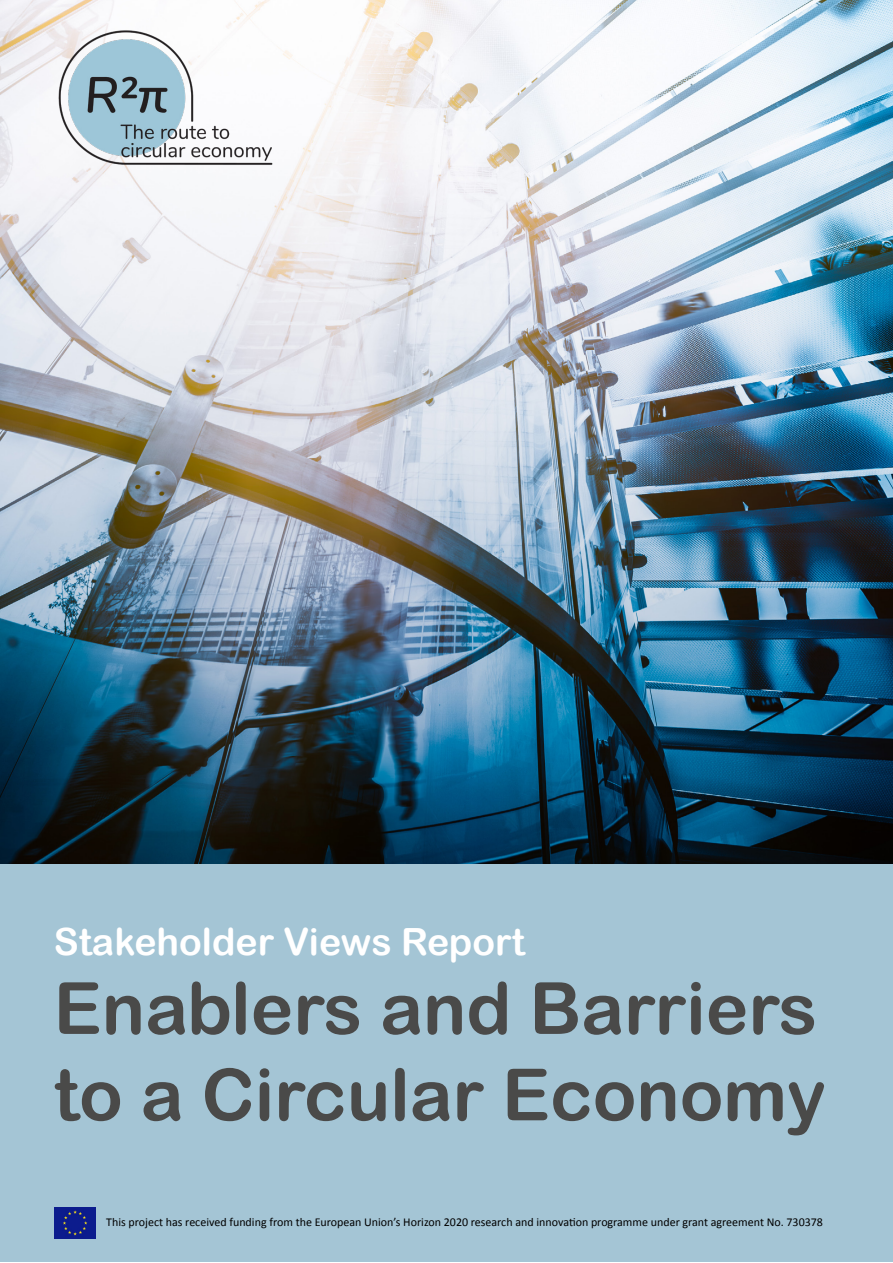
<style>
.page{position:relative;width:893px;height:1263px;background:#fff}
.page>*{position:absolute;margin:0;border:0;box-sizing:border-box;transform-origin:0 0}
.t1{font:72px/86.4px "Arial Rounded MT Bold";color:#4a4a49}
.t2{font:37.5px "Arial Rounded MT Bold";color:#fff}
.t3{font:12px "Calibri";color:#000}
</style>
<div class="page">
<div style="left:0;top:863px;width:893px;height:399px;background:#a4c5d5"></div>
<img style="left:0;top:0;width:893px;height:863px">
<img style="left:44px;top:21px;width:249px;height:156px">
<img style="left:55px;top:1208px;width:40px;height:30px">
<h2 class="t2" style="left:54px;top:919px;width:473px">Stakeholder Views Report</h2>
<h1 class="t1" style="left:54px;top:964px;width:774px">Enablers and Barriers to a Circular Economy</h1>
<p class="t3" style="left:106px;top:1214px;width:718px">This project has received funding from the European Union’s Horizon 2020 research and innovation programme under grant agreement No. 730378</p>
</div>
